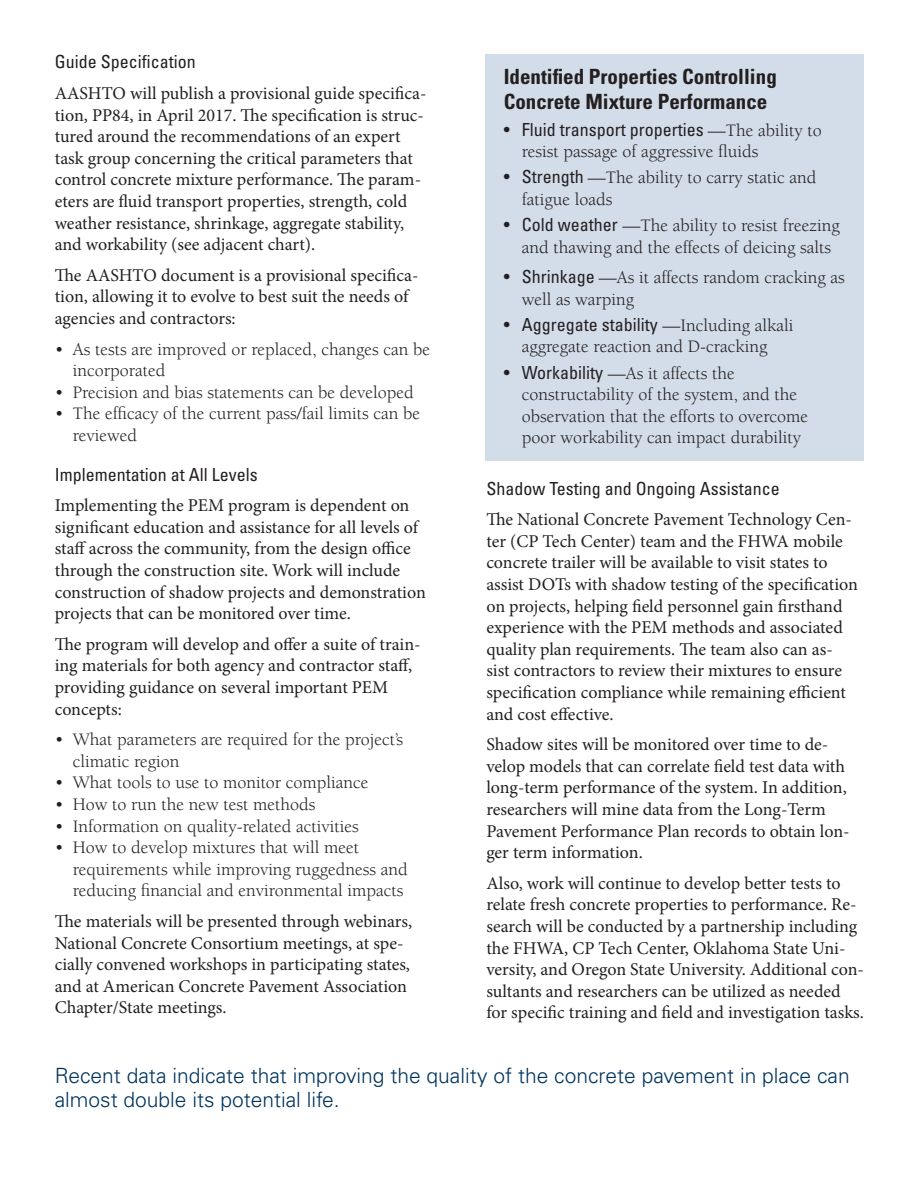
<style>
.page{position:relative;width:918px;height:1188px;background:#fff}
.page>*{position:absolute;margin:0;border:0;box-sizing:border-box;transform-origin:0 0}
.h_univers{font:300 21px/24px "Univers";color:#00345e}
.h_univers-2{font:700 condensed 21px/25.2px "Univers";color:#231f20}
.t1{font:18px/21.6px "Minion Pro";color:#231f20}
.t2{font:18px/21.6px "Berkeley Std";color:#231f20}
.univers{font:condensed 18px "Univers";color:#231f20}
.s1{font-family:"Univers";font-stretch:condensed}
</style>
<div class="page">
<div style="left:486px;top:54px;width:378px;height:406px;background:#d3dde9"></div>
<p class="univers" style="left:55px;top:51px;width:142px">Guide Specification</p>
<p class="t1" style="left:55px;top:83px;width:373px">AASHTO will publish a provisional guide specifica&shy;tion, PP84, in April 2017. The specification is struc&shy;tured around the recommendations of an expert task group concerning the critical parameters that control concrete mixture performance. The param&shy;eters are fluid transport properties, strength, cold weather resistance, shrinkage, aggregate stability, and workability (see adjacent chart).</p>
<p class="t1" style="left:55px;top:264px;width:365px">The AASHTO document is a provisional specifica&shy;tion, allowing it to evolve to best suit the needs of agencies and contractors:</p>
<p class="t2" style="left:73px;top:338px;width:359px;text-indent:-18px">• As tests are improved or replaced, changes can be incorporated</p>
<p class="t2" style="left:55px;top:382px;width:361px">• Precision and bias statements can be developed</p>
<p class="t2" style="left:73px;top:403px;width:349px;text-indent:-18px">• The efficacy of the current pass/fail limits can be reviewed</p>
<p class="univers" style="left:55px;top:463px;width:204px">Implementation at All Levels</p>
<p class="t1" style="left:55px;top:495px;width:373px">Implementing the PEM program is dependent on significant education and assistance for all levels of staff across the community, from the design office through the construction site. Work will include construction of shadow projects and demonstration projects that can be monitored over time.</p>
<p class="t1" style="left:55px;top:633px;width:367px">The program will develop and offer a suite of train&shy;ing materials for both agency and contractor staff, providing guidance on several important PEM concepts:</p>
<p class="t2" style="left:73px;top:729px;width:332px;text-indent:-18px">• What parameters are required for the project’s climatic region</p>
<p class="t2" style="left:55px;top:772px;width:315px">• What tools to use to monitor compliance</p>
<p class="t2" style="left:55px;top:794px;width:262px">• How to run the new test methods</p>
<p class="t2" style="left:55px;top:815px;width:306px">• Information on quality-related activities</p>
<p class="t2" style="left:73px;top:837px;width:337px;text-indent:-18px">• How to develop mixtures that will meet requirements while improving ruggedness and reducing financial and environmental impacts</p>
<p class="t1" style="left:55px;top:910px;width:359px">The materials will be presented through webinars, National Concrete Consortium meetings, at spe&shy;cially convened workshops in participating states, and at American Concrete Pavement Association Chapter/State meetings.</p>
<p class="h_univers-2" style="left:504px;top:64px;width:275px">Identified Properties Controlling<br>Concrete Mixture Performance</p>
<p class="t2" style="left:522px;top:119px;width:301px;text-indent:-18px"><span class="s1">• Fluid transport properties</span> —The ability to resist passage of aggressive fluids</p>
<p class="t2" style="left:522px;top:167px;width:296px;text-indent:-18px"><span class="s1">• Strength</span> —The ability to carry static and fatigue loads</p>
<p class="t2" style="left:504px;top:215px;width:337px;text-align:center"><span class="s1">• Cold weather</span> —The ability to resist freezing and thawing and the effects of deicing salts</p>
<p class="t2" style="left:522px;top:267px;width:324px;text-indent:-18px"><span class="s1">• Shrinkage</span> —As it affects random cracking as well as warping</p>
<p class="t2" style="left:504px;top:315px;width:291px;text-align:center"><span class="s1">• Aggregate stability</span> —Including alkali aggregate reaction and D-cracking</p>
<p class="t2" style="left:522px;top:362px;width:288px;text-indent:-18px"><span class="s1">• Workability</span> —As it affects the constructability of the system, and the observation that the efforts to overcome poor workability can impact durability</p>
<p class="univers" style="left:486px;top:477px;width:295px">Shadow Testing and Ongoing Assistance</p>
<p class="t1" style="left:486px;top:509px;width:373px">The National Concrete Pavement Technology Cen&shy;ter (CP Tech Center) team and the FHWA mobile concrete trailer will be available to visit states to assist DOTs with shadow testing of the specification on projects, helping field personnel gain firsthand experience with the PEM methods and associated quality plan requirements. The team also can as&shy;sist contractors to review their mixtures to ensure specification compliance while remaining efficient and cost effective.</p>
<p class="t1" style="left:486px;top:734px;width:365px">Shadow sites will be monitored over time to de&shy;velop models that can correlate field test data with long-term performance of the system. In addition, researchers will mine data from the Long-Term Pavement Performance Plan records to obtain lon&shy;ger term information.</p>
<p class="t1" style="left:486px;top:872px;width:379px">Also, work will continue to develop better tests to relate fresh concrete properties to performance. Re&shy;search will be conducted by a partnership including the FHWA, CP Tech Center, Oklahoma State Uni&shy;versity, and Oregon State University. Additional con&shy;sultants and researchers can be utilized as needed for specific training and field and investigation tasks.</p>
<p class="h_univers" style="left:55px;top:1064px;width:797px">Recent data indicate that improving the quality of the concrete pavement in place can almost double its potential life.</p>
</div>
